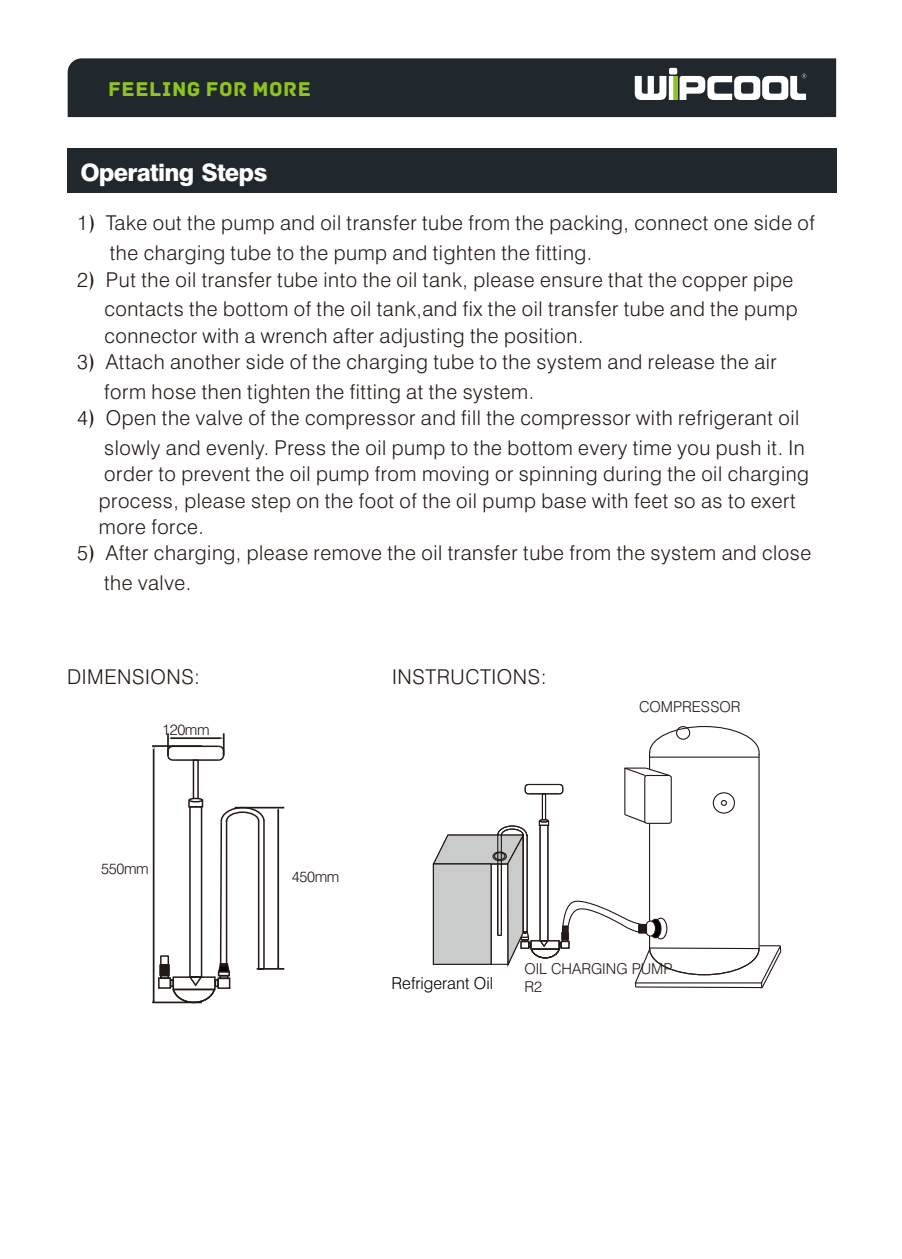
<style>
.page{position:relative;width:902px;height:1259px;background:#fff}
.page>*{position:absolute;margin:0;border:0;box-sizing:border-box;transform-origin:0 0}
.t1{font:800 24px "Swiss 721 BT";letter-spacing:-.03em;color:#fff}
.t2{font:21px "Archive";letter-spacing:.03em;color:#8ec320}
.t3{font:300 20.4px/29.7px "Swiss 721 BT";letter-spacing:.025em;color:#231916}
.t4{font:300 16.5px "Swiss 721 BT";color:#010000}
.t5{font:300 15px "Swiss 721 BT";color:#231916}
.s1{font-family:"MF Miao Miao Noncommercial";font-weight:400}
</style>
<div class="page">
<svg style="left:68px;top:58px;width:768px;height:59px;background:#2e363b"></svg>
<div style="left:67px;top:148px;width:769px;height:45px;background:#20282e"></div>
<hr style="left:758px;top:754px;width:1px;height:195px;background:#231916">
<div style="left:644px;top:775px;width:27px;height:49px;background:#fff;border:1px solid #231916;border-radius:2px"></div>
<svg style="left:624px;top:726px;width:136px;height:51px"></svg>
<hr style="left:624px;top:768px;width:1px;height:46px;background:#231916">
<div style="left:712px;top:792px;width:23px;height:21px;border:1px solid #231916;border-radius:50%"></div>
<div style="left:720px;top:800px;width:7px;height:6px;border:1px solid #231916;border-radius:50%"></div>
<div style="left:676px;top:726px;width:14px;height:13px;border:1px solid #231916;border-radius:50%"></div>
<hr style="left:649px;top:756px;width:110px;height:1px;background:#231916">
<hr style="left:528px;top:793px;width:31px;height:1px;background:#231916">
<svg style="left:524px;top:783px;width:5px;height:12px"></svg>
<hr style="left:528px;top:784px;width:31px;height:1px;background:#231916">
<svg style="left:558px;top:783px;width:6px;height:12px"></svg>
<div style="left:542px;top:793px;width:4px;height:27px;border:1px solid #231916"></div>
<svg style="left:432px;top:813px;width:349px;height:176px"></svg>
<hr style="left:173px;top:759px;width:45px;height:2px;background:#231916">
<hr style="left:173px;top:745px;width:45px;height:2px;background:#231916">
<svg style="left:167px;top:747px;width:7px;height:14px"></svg>
<div style="left:189px;top:806px;width:13px;height:171px;border:1px solid #231916"></div>
<div style="left:193px;top:759px;width:6px;height:40px;border:1px solid #231916"></div>
<hr style="left:220px;top:822px;width:2px;height:147px;background:#231916">
<hr style="left:226px;top:820px;width:1px;height:149px;background:#231916">
<hr style="left:258px;top:820px;width:1px;height:149px;background:#231916">
<hr style="left:263px;top:820px;width:2px;height:149px;background:#231916">
<div style="left:188px;top:797px;width:15px;height:5px;border:1px solid #231916;border-radius:50%"></div>
<div style="left:188px;top:799px;width:15px;height:8px;border:1px solid #231916"></div>
<div style="left:158px;top:977px;width:13px;height:11px;border:1px solid #231916"></div>
<svg style="left:220px;top:806px;width:45px;height:18px"></svg>
<div style="left:159px;top:964px;width:11px;height:12px;border:1px solid #231916"></div>
<div style="left:160px;top:955px;width:9px;height:11px;border:1px solid #231916"></div>
<svg style="left:160px;top:962px;width:71px;height:42px"></svg>
<hr style="left:171px;top:737px;width:49px;height:2px;background:#231916">
<hr style="left:153px;top:746px;width:1px;height:256px;background:#231916">
<hr style="left:277px;top:809px;width:2px;height:160px;background:#231916">
<hr style="left:167px;top:733px;width:2px;height:22px;background:#231916">
<svg style="left:217px;top:733px;width:8px;height:28px"></svg>
<hr style="left:152px;top:745px;width:50px;height:2px;background:#231916">
<hr style="left:152px;top:1001px;width:50px;height:2px;background:#231916">
<hr style="left:235px;top:807px;width:49px;height:1px;background:#231916">
<svg style="left:257px;top:966px;width:27px;height:4px"></svg>
<p class="t2" style="left:108px;top:80px;width:204px">FEELING FOR MORE</p>
<p class="t1" style="left:80px;top:162px;width:189px">Operating Steps</p>
<p class="t3" style="left:110px;top:210px;width:706px;text-indent:-33px">1<span class="s1">）</span>Take out the pump and oil transfer tube from the packing, connect one side of the charging tube to the pump and tighten the fitting.</p>
<p class="t3" style="left:77px;top:266px;width:721px;text-align:right">2<span class="s1">）</span>Put the oil transfer tube into the oil tank, please ensure that the copper pipe contacts the bottom of the oil tank,and fix the oil transfer tube and the pump</p>
<p class="t3" style="left:77px;top:324px;width:701px;line-height:26.4px;text-indent:27px">connector with a wrench after adjusting the position.<br>3<span class="s1">）</span>Attach another side of the charging tube to the system and release the air</p>
<p class="t3" style="left:77px;top:380px;width:723px;line-height:26.4px;text-indent:27px">form hose then tighten the fitting at the system.<br>4<span class="s1">）</span>Open the valve of the compressor and fill the compressor with refrigerant oil</p>
<p class="t3" style="left:104px;top:435px;width:702px">slowly and evenly. Press the oil pump to the bottom every time you push it. In</p>
<p class="t3" style="left:104px;top:461px;width:706px">order to prevent the oil pump from moving or spinning during the oil charging</p>
<p class="t3" style="left:99px;top:487px;width:698px">process, please step on the foot of the oil pump base with feet so as to exert</p>
<p class="t3" style="left:99px;top:514px;width:107px">more force.</p>
<p class="t3" style="left:77px;top:540px;width:735px">5<span class="s1">）</span>After charging, please remove the oil transfer tube from the system and close</p>
<p class="t3" style="left:104px;top:570px;width:88px">the valve.</p>
<p class="t3" style="left:67px;top:663px;width:135px">DIMENSIONS:</p>
<p class="t3" style="left:392px;top:663px;width:156px">INSTRUCTIONS:</p>
<p class="t5" style="left:162px;top:723px;width:49px">120mm</p>
<p class="t5" style="left:101px;top:862px;width:49px">550mm</p>
<p class="t5" style="left:292px;top:870px;width:49px">450mm</p>
<p class="t5" style="left:639px;top:701px;width:103px">COMPRESSOR</p>
<p class="t5" style="left:524px;top:962px;width:150px">OIL CHARGING PUMP</p>
<p class="t4" style="left:391px;top:976px;width:103px">Refrigerant Oil</p>
<p class="t5" style="left:524px;top:980px;width:19px">R2</p>
</div>
